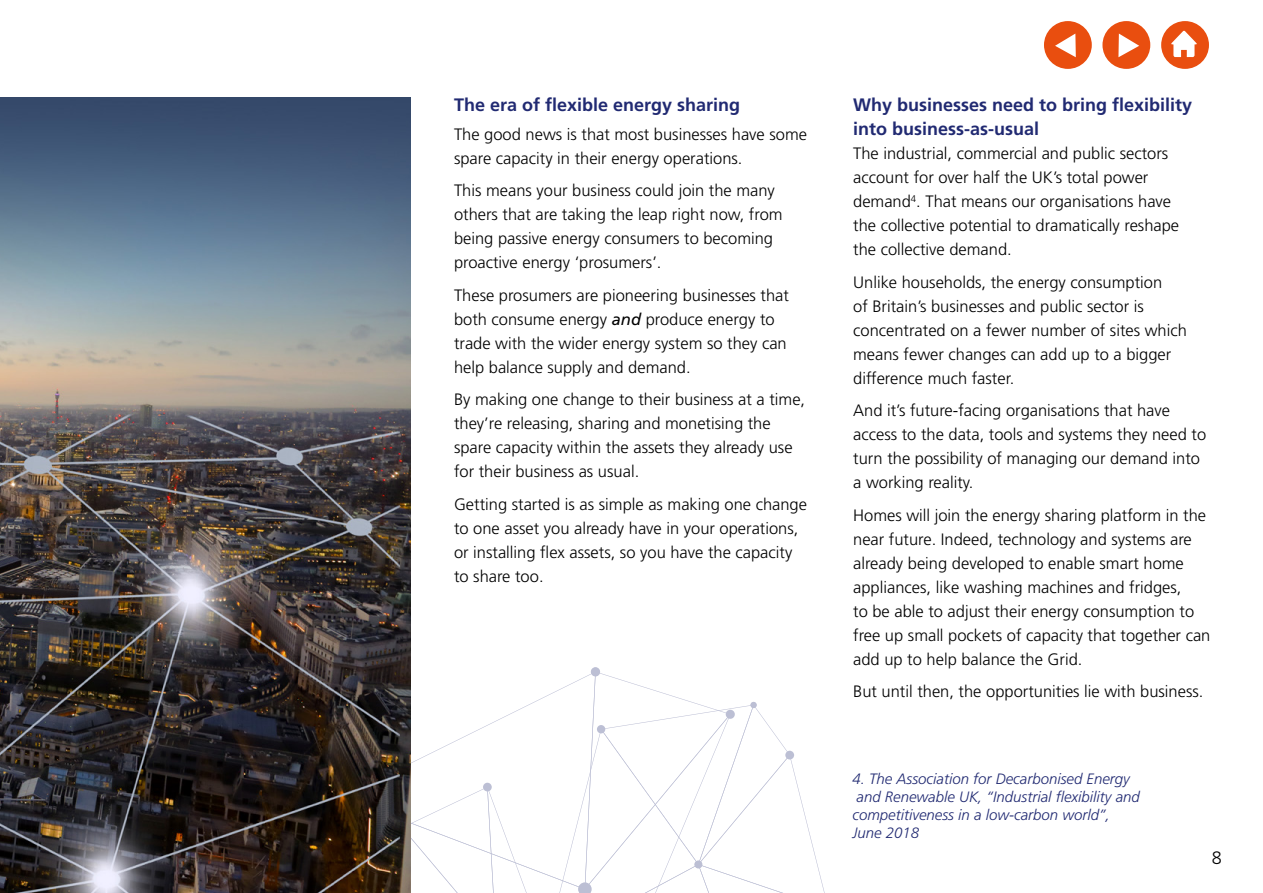
<style>
.page{position:relative;width:1263px;height:893px;background:#fff}
.page>*{position:absolute;margin:0;border:0;box-sizing:border-box;transform-origin:0 0}
.t1{font:700 18px/24px "Frutiger LT Std";color:#212a72}
.t2{font:300 18px "Frutiger LT Std";color:#000}
.t3{font:300 16.5px/24px "Frutiger LT Std";color:#000}
.t4{font:italic 300 15px/18px "Frutiger LT Std";color:#212a72}
.s1{font-weight:400;font-style:italic}
</style>
<div class="page">
<svg style="left:411px;top:667px;width:414px;height:226px"></svg>
<div style="left:726px;top:710px;width:9px;height:9px;background:#bcbfd4;border-radius:50%"></div>
<img style="left:0;top:98px;width:411px;height:795px">
<div style="left:1161px;top:21px;width:48px;height:48px;background:#e94e0f;border-radius:50%"></div>
<svg style="left:1171px;top:31px;width:26px;height:26px"></svg>
<div style="left:1102px;top:21px;width:48px;height:48px;background:#e94e0f;border-radius:50%"></div>
<svg style="left:1118px;top:34px;width:21px;height:23px"></svg>
<div style="left:1044px;top:21px;width:48px;height:48px;background:#e94e0f;border-radius:50%"></div>
<svg style="left:1055px;top:34px;width:21px;height:23px"></svg>
<p class="t1" style="left:454px;top:93px;width:288px">The era of flexible energy sharing</p>
<p class="t3" style="left:454px;top:122px;width:355px">The good news is that most businesses have some spare capacity in their energy operations.</p>
<p class="t3" style="left:454px;top:179px;width:330px">This means your business could join the many others that are taking the leap right now, from being passive energy consumers to becoming proactive energy ‘prosumers’.</p>
<p class="t3" style="left:454px;top:283px;width:336px">These prosumers are pioneering businesses that both consume energy <span class="s1">and</span> produce energy to trade with the wider energy system so they can help balance supply and demand.</p>
<p class="t3" style="left:454px;top:388px;width:353px">By making one change to their business at a time, they’re releasing, sharing and monetising the spare capacity within the assets they already use for their business as usual.</p>
<p class="t3" style="left:454px;top:492px;width:354px">Getting started is as simple as making one change to one asset you already have in your operations, or installing flex assets, so you have the capacity to share too.</p>
<p class="t1" style="left:853px;top:93px;width:341px">Why businesses need to bring flexibility into business-as-usual</p>
<p class="t3" style="left:853px;top:142px;width:328px">The industrial, commercial and public sectors account for over half the UK’s total power demand<sup>4</sup>. That means our organisations have the collective potential to dramatically reshape the collective demand.</p>
<p class="t3" style="left:853px;top:270px;width:335px">Unlike households, the energy consumption<br>of Britain’s businesses and public sector is concentrated on a fewer number of sites which means fewer changes can add up to a bigger difference much faster.</p>
<p class="t3" style="left:853px;top:399px;width:354px">And it’s future-facing organisations that have access to the data, tools and systems they need to turn the possibility of managing our demand into a working reality.</p>
<p class="t3" style="left:853px;top:503px;width:359px">Homes will join the energy sharing platform in the near future. Indeed, technology and systems are already being developed to enable smart home appliances, like washing machines and fridges,<br>to be able to adjust their energy consumption to free up small pockets of capacity that together can add up to help balance the Grid.</p>
<p class="t3" style="left:853px;top:680px;width:352px">But until then, the opportunities lie with business.</p>
<p class="t4" style="left:852px;top:770px;width:289px">4. The Association for Decarbonised Energy and Renewable UK, “Industrial flexibility and competitiveness in a low-carbon world”, June 2018</p>
<p class="t2" style="left:1212px;top:847px;width:12px">8</p>
</div>
